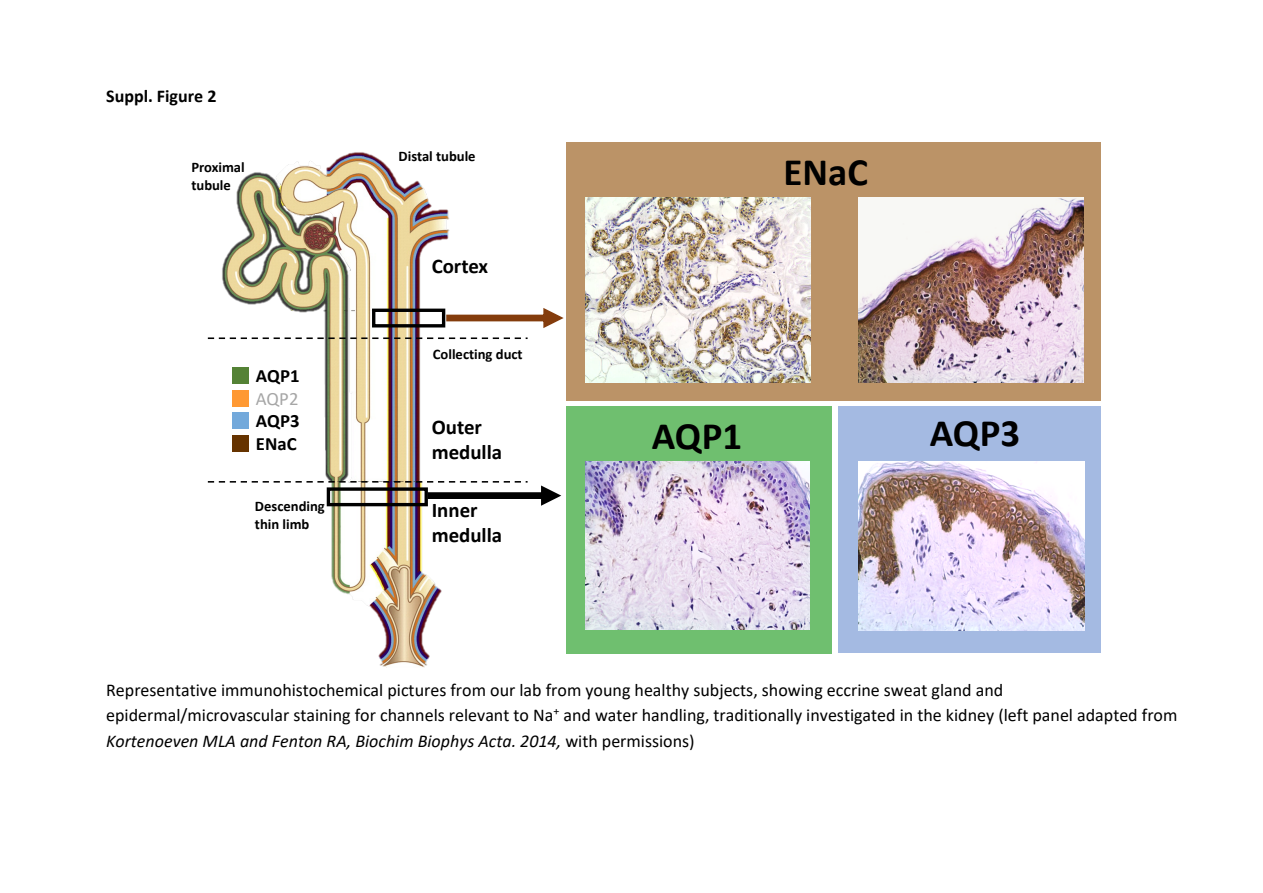
<style>
.page{position:relative;width:1263px;height:893px;background:#fff}
.page>*{position:absolute;margin:0;border:0;box-sizing:border-box;transform-origin:0 0}
.t1{font:700 38.85px "Calibri";color:#000}
.t2{font:700 20.85px/25px "Calibri";color:#000}
.t3{font:700 18.75px/22.5px "Calibri";color:#000}
.t4{font:18.75px "Calibri";color:#a6a6a6}
.t5{font:18px/25.2px "Calibri";color:#000}
.t6{font:700 18px "Calibri";color:#000}
.t7{font:700 14.55px/17.7px "Calibri";color:#000}
.s1{font-style:italic}
</style>
<div class="page">
<div style="left:838px;top:406px;width:263px;height:246px;background:#a4bae2"></div>
<div style="left:566px;top:142px;width:535px;height:259px;background:#bb9367"></div>
<img style="left:859px;top:198px;width:225px;height:184px">
<div style="left:566px;top:406px;width:266px;height:247px;background:#6fbf6f"></div>
<img style="left:207px;top:152px;width:336px;height:516px">
<div style="left:233px;top:368px;width:16px;height:16px;background:#548235"></div>
<div style="left:233px;top:435px;width:16px;height:16px;background:#630"></div>
<div style="left:233px;top:412px;width:16px;height:17px;background:#73a9db"></div>
<div style="left:233px;top:390px;width:16px;height:16px;background:#f93"></div>
<svg style="left:208px;top:337px;width:320px;height:2px"></svg>
<img style="left:586px;top:198px;width:225px;height:184px">
<div style="left:372px;top:308px;width:73px;height:19px;border:3px solid #000"></div>
<svg style="left:446px;top:308px;width:118px;height:20px"></svg>
<img style="left:859px;top:461px;width:226px;height:169px">
<img style="left:586px;top:461px;width:224px;height:169px">
<div style="left:327px;top:487px;width:101px;height:19px;border:3px solid #000"></div>
<svg style="left:208px;top:481px;width:353px;height:24px"></svg>
<p class="t6" style="left:106px;top:85px;width:112px">Suppl. Figure 2</p>
<p class="t7" style="left:191px;top:158px;width:55px">Proximal tubule</p>
<p class="t3" style="left:256px;top:365px;width:45px">AQP1</p>
<p class="t4" style="left:256px;top:387px;width:44px">AQP2</p>
<p class="t3" style="left:256px;top:409px;width:45px">AQP3<br>ENaC</p>
<p class="t7" style="left:255px;top:497px;width:71px">Descending thin limb</p>
<p class="t7" style="left:399px;top:147px;width:79px">Distal tubule</p>
<p class="t2" style="left:432px;top:253px;width:58px">Cortex</p>
<p class="t7" style="left:433px;top:345px;width:91px">Collecting duct</p>
<p class="t2" style="left:432px;top:414px;width:72px">Outer medulla</p>
<p class="t2" style="left:432px;top:497px;width:72px">Inner medulla</p>
<h1 class="t1" style="left:783px;top:148px;width:86px">ENaC</h1>
<h1 class="t1" style="left:652px;top:412px;width:92px">AQP1</h1>
<h1 class="t1" style="left:930px;top:409px;width:92px">AQP3</h1>
<p class="t5" style="left:106px;top:677px;width:1073px">Representative immunohistochemical pictures from our lab from young healthy subjects, showing eccrine sweat gland and epidermal/microvascular staining for channels relevant to Na<sup>+</sup> and water handling, traditionally investigated in the kidney (left panel adapted from<br><span class="s1">Kortenoeven MLA and Fenton RA, Biochim Biophys Acta. 2014,</span> with permissions)</p>
</div>
